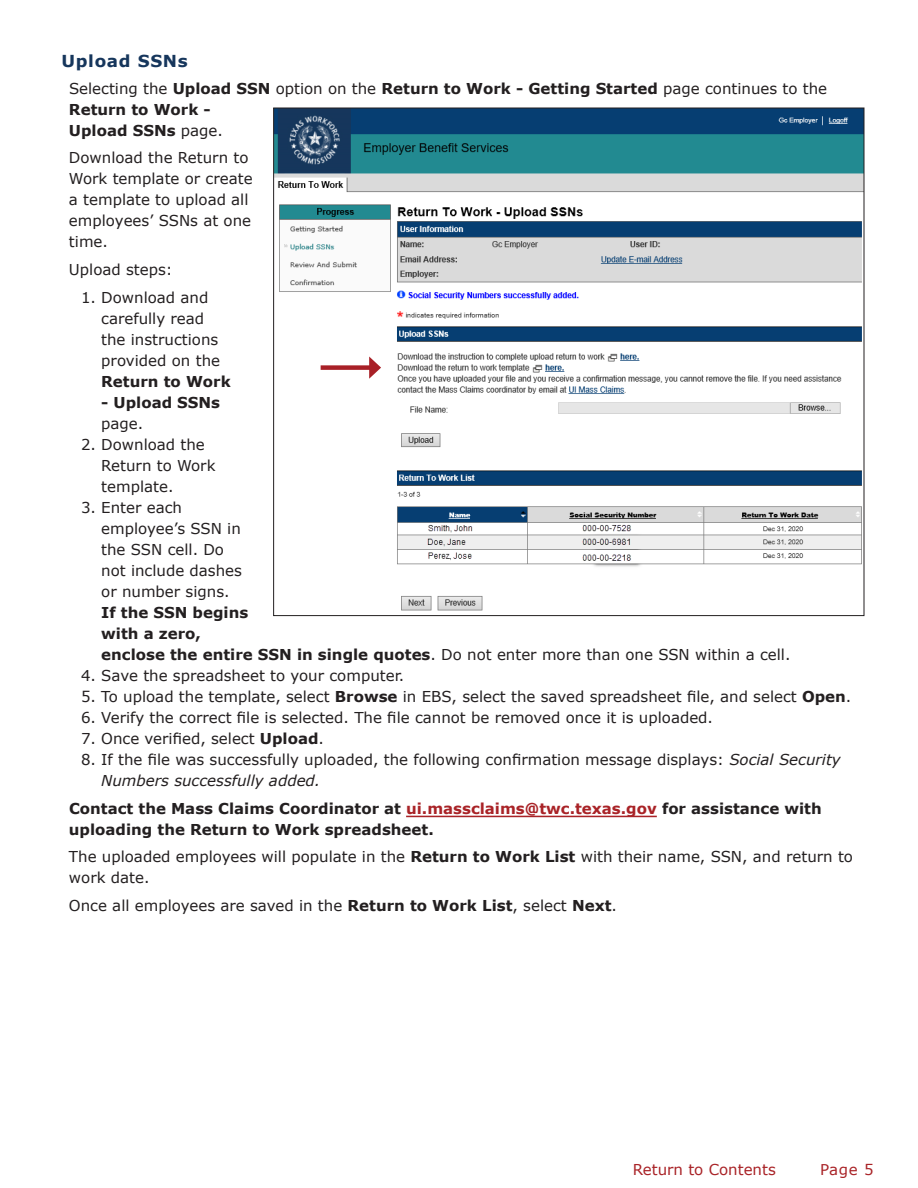
<style>
.page{position:relative;width:918px;height:1188px;background:#fff}
.page>*{position:absolute;margin:0;border:0;box-sizing:border-box;transform-origin:0 0}
.t1{font:700 16.5px "Verdana";letter-spacing:.04em;color:#16365c}
.Text_1{font:15px/21px "Verdana";color:#231f20}
.Text_1-2{font:700 15px/21px "Verdana";color:#231f20}
.t2{font:15px "Verdana";color:#a92327}
.t3{font:14.85px "Verdana";color:#a92327}
.s1{font-weight:400}
.s2{font-weight:700}
.s3{font-style:italic}
.s4{color:#a92327}
</style>
<div class="page">
<img style="left:275px;top:110px;width:587px;height:501px">
<div style="left:321px;top:365px;width:52px;height:5px;background:#a82027"></div>
<svg style="left:369px;top:357px;width:12px;height:22px"></svg>
<hr style="left:406px;top:816px;width:251px;height:1px;background:#a92327">
<h3 class="t1" style="left:62px;top:49px;width:128px">Upload SSNs</h3>
<p class="Text_1-2" style="left:69px;top:77px;width:760px"><span class="s1">Selecting the</span> Upload SSN <span class="s1">option on the</span> Return to Work - Getting Started <span class="s1">page continues to the<br></span>Return to Work -<br>Upload SSNs <span class="s1">page.</span></p>
<p class="Text_1" style="left:69px;top:147px;width:185px">Download the Return to<br>Work template or create a template to upload all employees’ SSNs at one time.</p>
<p class="Text_1" style="left:69px;top:259px;width:105px">Upload steps:</p>
<p class="Text_1" style="left:101px;top:287px;width:131px;text-indent:-20px">1. Download and carefully read the instructions provided on the<br><span class="s2">Return to Work</span></p>
<p class="Text_1-2" style="left:101px;top:392px;width:120px">- Upload SSNs <span class="s1">page.</span></p>
<p class="Text_1" style="left:101px;top:434px;width:116px;text-indent:-20px">2. Download the<br>Return to Work template.</p>
<p class="Text_1" style="left:101px;top:497px;width:691px;text-indent:-20px">3. Enter each<br>employee’s SSN in<br>the SSN cell. Do<br>not include dashes<br>or number signs.<br><span class="s2">If the SSN begins<br>with a zero,<br>enclose the entire SSN in single quotes</span>. Do not enter more than one SSN within a cell.</p>
<p class="Text_1" style="left:81px;top:665px;width:325px">4. Save the spreadsheet to your computer.</p>
<p class="Text_1" style="left:81px;top:686px;width:772px">5. To upload the template, select <span class="s2">Browse</span> in EBS, select the saved spreadsheet file, and select <span class="s2">Open</span>.</p>
<p class="Text_1" style="left:81px;top:707px;width:634px">6. Verify the correct file is selected. The file cannot be removed once it is uploaded.</p>
<p class="Text_1" style="left:81px;top:728px;width:245px">7. Once verified, select <span class="s2">Upload</span>.</p>
<p class="Text_1" style="left:101px;top:749px;width:741px;text-indent:-20px">8. If the file was successfully uploaded, the following confirmation message displays: <span class="s3">Social Security<br>Numbers successfully added.</span></p>
<p class="Text_1-2" style="left:69px;top:797px;width:754px">Contact the Mass Claims Coordinator at <span class="s4">ui.massclaims@twc.texas.gov</span> for assistance with uploading the Return to Work spreadsheet.</p>
<p class="Text_1" style="left:69px;top:846px;width:786px">The uploaded employees will populate in the <span class="s2">Return to Work List</span> with their name, SSN, and return to work date.</p>
<p class="Text_1" style="left:69px;top:895px;width:550px">Once all employees are saved in the <span class="s2">Return to Work List</span>, select <span class="s2">Next</span>.</p>
<p class="t2" style="left:633px;top:1159px;width:145px">Return to Contents</p>
<p class="t3" style="left:820px;top:1159px;width:55px">Page 5</p>
</div>
